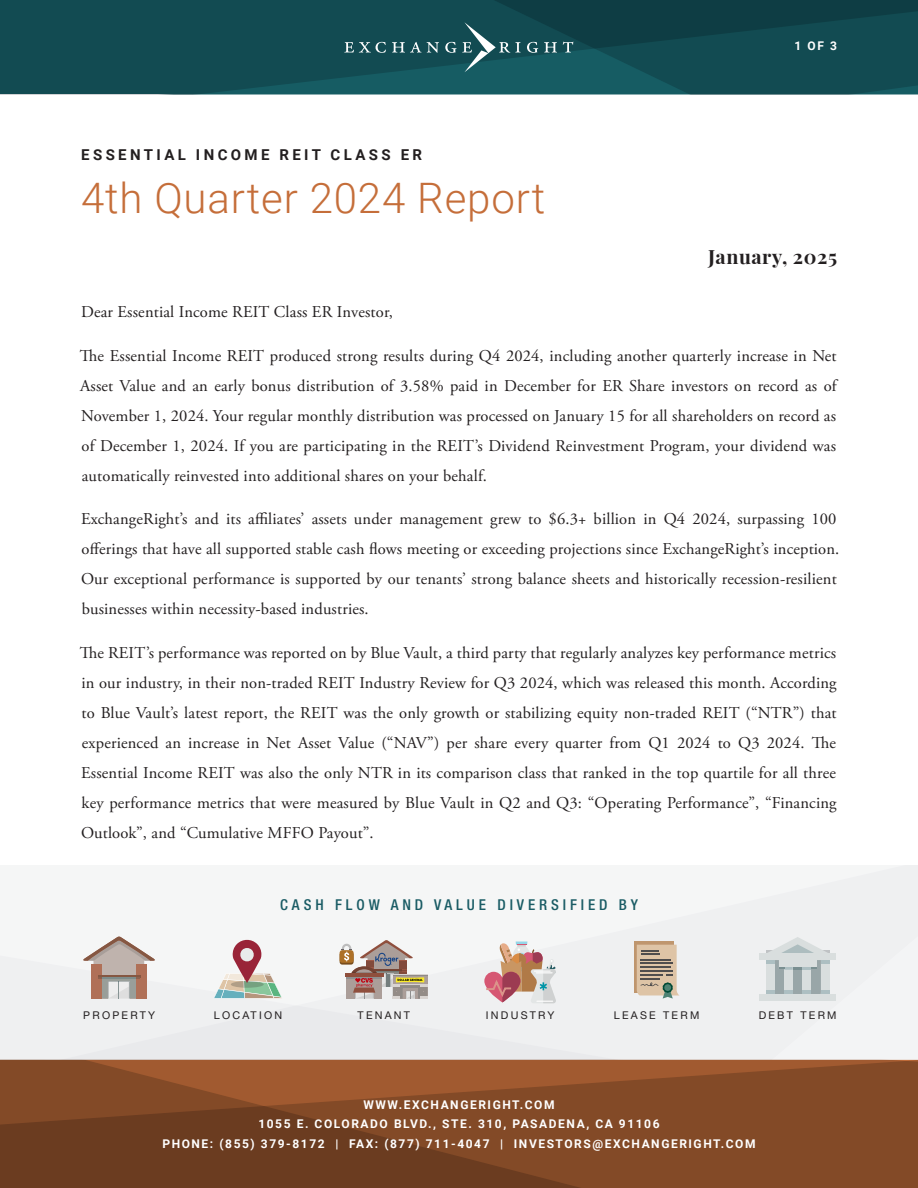
<style>
.page{position:relative;width:918px;height:1188px;background:#fff}
.page>*{position:absolute;margin:0;border:0;box-sizing:border-box;transform-origin:0 0}
.Large_Orange{font:300 42px "Roboto";letter-spacing:.02em;color:#c56e3a}
.SUBHEAD{font:700 19.65px "Playfair Display";letter-spacing:.03em;color:#231f20}
.t1{font:16.5px/30px "Adobe Garamond Pro";letter-spacing:.01em;color:#231f20;text-align:justify}
.t2{font:500 condensed 15px "Helvetica Neue LT Pro";letter-spacing:.26em;color:#195b64}
.t3{font:700 15px "Roboto";letter-spacing:.225em;color:#231f20}
.Body_Copy{font:700 12px/19.5px "Roboto";letter-spacing:.13em;color:#fff;text-align:center}
.t4{font:10.65px "Helvetica Neue LT Pro";letter-spacing:.21em;color:#231f20}
</style>
<div class="page">
<svg style="left:0;top:0;width:445px;height:94px;background:#124c53"></svg>
<svg style="left:0;top:1059px;width:918px;height:129px;background:#814927"></svg>
<svg style="left:344px;top:42px;width:42px;height:11px"></svg>
<svg style="left:392px;top:42px;width:47px;height:11px"></svg>
<svg style="left:445px;top:0;width:473px;height:94px;background:#144c53"></svg>
<div style="left:0;top:955px;width:223px;height:104px;background:#eff0f1"></div>
<div style="left:223px;top:865px;width:695px;height:194px;background:#eff0f1"></div>
<div style="left:634px;top:942px;width:39px;height:51px;background:linear-gradient(to right,#c8a37f,#c9a581)"></div>
<svg style="left:637px;top:945px;width:43px;height:54px;background:#bdae9b"></svg>
<div style="left:664px;top:984px;width:7px;height:7px;background:#4d8273;border-radius:50%"></div>
<div style="left:340px;top:952px;width:14px;height:13px;background:#784d1c;border-radius:3px"></div>
<div style="left:340px;top:950px;width:14px;height:13px;background:#ad7026;border-radius:3px"></div>
<svg style="left:342px;top:940px;width:86px;height:59px"></svg>
<svg style="left:213px;top:938px;width:70px;height:61px"></svg>
<div style="left:760px;top:953px;width:76px;height:7px;background:#d9dede"></div>
<svg style="left:766px;top:937px;width:63px;height:57px"></svg>
<div style="left:760px;top:994px;width:76px;height:7px;background:#d9dede"></div>
<svg style="left:83px;top:936px;width:72px;height:63px"></svg>
<svg style="left:484px;top:942px;width:72px;height:61px"></svg>
<h3 class="t3" style="left:81px;top:144px;width:342px">ESSENTIAL INCOME REIT CLASS ER</h3>
<p class="Large_Orange" style="left:81px;top:169px;width:466px">4th Quarter 2024 Report</p>
<p class="Body_Copy" style="left:795px;top:35px;width:44px">1 OF 3</p>
<p class="SUBHEAD" style="left:708px;top:241px;width:130px">January, 2025</p>
<p class="t1" style="left:81px;top:298px;width:313px">Dear Essential Income REIT Class ER Investor,</p>
<p class="t1" style="left:80px;top:341px;width:758px">The Essential Income REIT produced strong results during Q4 2024, including another quarterly increase in Net Asset Value and an early bonus distribution of 3.58% paid in December for ER Share investors on record as of November 1, 2024. Your regular monthly distribution was processed on January 15 for all shareholders on record as of December 1, 2024. If you are participating in the REIT’s Dividend Reinvestment Program, your dividend was automatically reinvested into additional shares on your behalf.</p>
<p class="t1" style="left:81px;top:505px;width:760px;text-align:left">ExchangeRight’s and its affiliates’ assets under management grew to $6.3+ billion in Q4 2024, surpassing 100 offerings that have all supported stable cash flows meeting or exceeding projections since ExchangeRight’s inception.<br>Our exceptional performance is supported by our tenants’ strong balance sheets and historically recession-resilient businesses within necessity-based industries.</p>
<p class="t1" style="left:80px;top:638px;width:758px">The REIT’s performance was reported on by Blue Vault, a third party that regularly analyzes key performance metrics in our industry, in their non-traded REIT Industry Review for Q3 2024, which was released this month. According to Blue Vault’s latest report, the REIT was the only growth or stabilizing equity non-traded REIT (“NTR”) that experienced an increase in Net Asset Value (“NAV”) per share every quarter from Q1 2024 to Q3 2024. The Essential Income REIT was also the only NTR in its comparison class that ranked in the top quartile for all three key performance metrics that were measured by Blue Vault in Q2 and Q3: “Operating Performance”, “Financing Outlook”, and “Cumulative MFFO Payout”.</p>
<p class="t2" style="left:280px;top:896px;width:359px">CASH FLOW AND VALUE DIVERSIFIED BY</p>
<p class="t4" style="left:83px;top:1009px;width:73px">PROPERTY</p>
<p class="t4" style="left:214px;top:1009px;width:70px">LOCATION</p>
<p class="t4" style="left:358px;top:1009px;width:54px">TENANT</p>
<p class="t4" style="left:486px;top:1009px;width:70px">INDUSTRY</p>
<p class="t4" style="left:614px;top:1009px;width:87px">LEASE TERM</p>
<p class="t4" style="left:759px;top:1009px;width:79px">DEBT TERM</p>
<p class="Body_Copy" style="left:162px;top:1094px;width:595px">WWW.EXCHANGERIGHT.COM<br>1055 E. COLORADO BLVD., STE. 310, PASADENA, CA 91106<br>PHONE: (855) 379-8172 | FAX: (877) 711-4047 | INVESTORS@EXCHANGERIGHT.COM</p>
</div>
